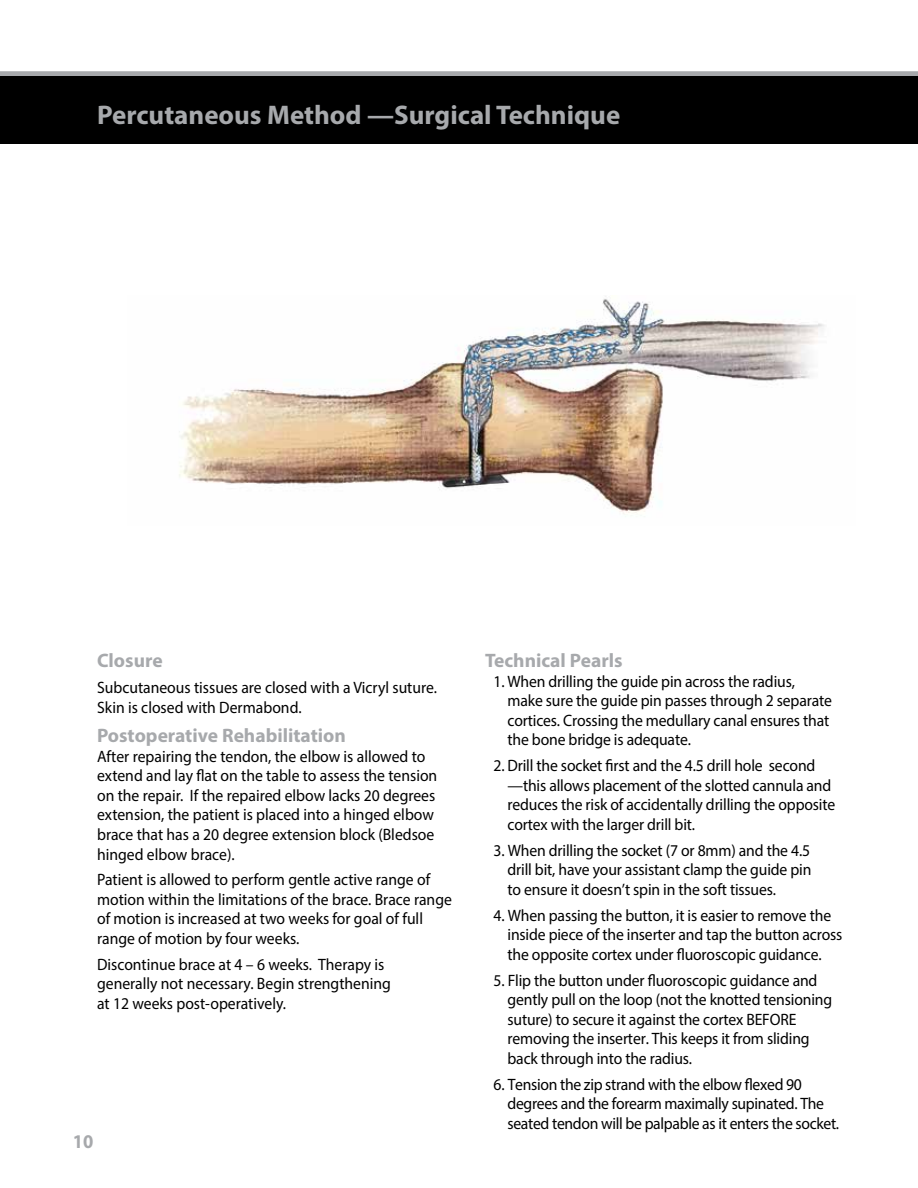
<style>
.page{position:relative;width:918px;height:1188px;background:#fff}
.page>*{position:absolute;margin:0;border:0;box-sizing:border-box;transform-origin:0 0}
.t1{font:700 27px "Myriad Pro";color:#a7a9ac}
.t2{font:700 19.5px "Myriad Pro";color:#a7a9ac}
.t3{font:700 19.5px "Myriad Pro";color:#a7a9ac;scale:.95 1}
.t4{font:16.5px/19.5px "Myriad Pro";letter-spacing:-.01em;color:#000;scale:.95 1}
</style>
<div class="page">
<div style="left:0;top:71px;width:918px;height:6px;background:#a7a9ac"></div>
<div style="left:0;top:76px;width:918px;height:68px;background:#000"></div>
<img style="left:179px;top:296px;width:646px;height:218px">
<h1 class="t1" style="left:97px;top:97px;width:525px">Percutaneous Method —Surgical Technique</h1>
<p class="t2" style="left:97px;top:648px;width:67px">Closure</p>
<p class="t4" style="left:97px;top:678px;width:359px">Subcutaneous tissues are closed with a Vicryl suture.<br>Skin is closed with Dermabond.</p>
<p class="t2" style="left:97px;top:723px;width:250px">Postoperative Rehabilitation</p>
<p class="t4" style="left:97px;top:746px;width:360px">After repairing the tendon, the elbow is allowed to extend and lay flat on the table to assess the tension on the repair. If the repaired elbow lacks 20 degrees extension, the patient is placed into a hinged elbow brace that has a 20 degree extension block (Bledsoe hinged elbow brace).</p>
<p class="t4" style="left:97px;top:870px;width:375px">Patient is allowed to perform gentle active range of motion within the limitations of the brace. Brace range of motion is increased at two weeks for goal of full range of motion by four weeks.</p>
<p class="t4" style="left:97px;top:954px;width:311px">Discontinue brace at 4 – 6 weeks. Therapy is generally not necessary. Begin strengthening at 12 weeks post-operatively.</p>
<p class="t3" style="left:73px;top:1128px;width:23px">10</p>
<p class="t2" style="left:485px;top:648px;width:139px">Technical Pearls</p>
<p class="t4" style="left:508px;top:671px;width:343px;text-indent:-14px">1. When drilling the guide pin across the radius, make sure the guide pin passes through 2 separate cortices. Crossing the medullary canal ensures that the bone bridge is adequate.</p>
<p class="t4" style="left:508px;top:756px;width:347px;text-indent:-14px">2. Drill the socket first and the 4.5 drill hole second —this allows placement of the slotted cannula and reduces the risk of accidentally drilling the opposite cortex with the larger drill bit.</p>
<p class="t4" style="left:508px;top:840px;width:321px;text-align:justify;text-indent:-14px">3. When drilling the socket (7 or 8mm) and the 4.5 drill bit, have your assistant clamp the guide pin to ensure it doesn’t spin in the soft tissues.</p>
<p class="t4" style="left:508px;top:905px;width:354px;text-indent:-14px">4. When passing the button, it is easier to remove the inside piece of the inserter and tap the button across the opposite cortex under fluoroscopic guidance.</p>
<p class="t4" style="left:508px;top:970px;width:343px;text-indent:-14px">5. Flip the button under fluoroscopic guidance and gently pull on the loop (not the knotted tensioning suture) to secure it against the cortex BEFORE removing the inserter. This keeps it from sliding back through into the radius.</p>
<p class="t4" style="left:508px;top:1074px;width:351px;text-indent:-14px">6. Tension the zip strand with the elbow flexed 90 degrees and the forearm maximally supinated. The seated tendon will be palpable as it enters the socket.</p>
</div>
